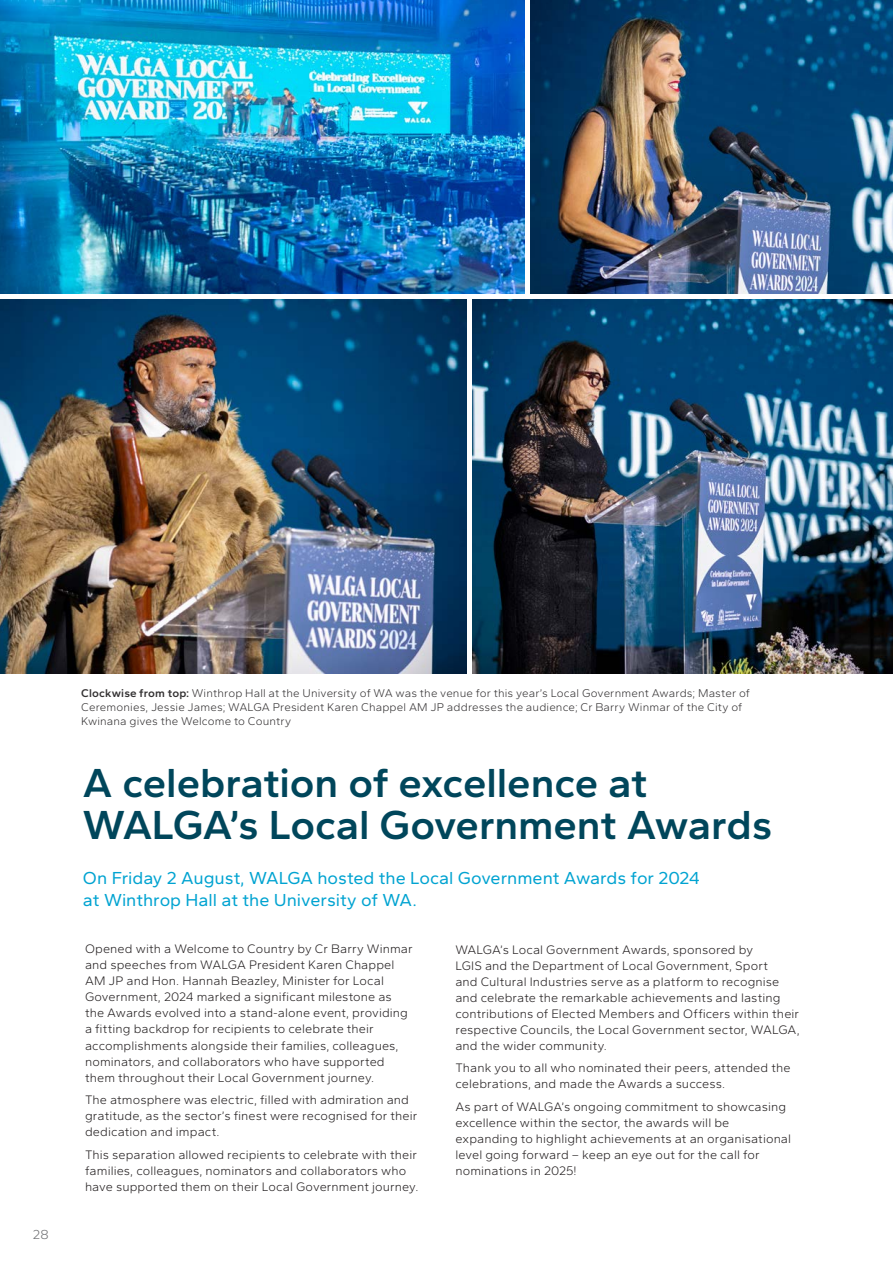
<style>
.page{position:relative;width:893px;height:1263px;background:#fff}
.page>*{position:absolute;margin:0;border:0;box-sizing:border-box;transform-origin:0 0}
.t1{font:600 42px/42px "Gantari";letter-spacing:-.01em;color:#00465b}
.t2{font:18px/22.5px "Gantari";letter-spacing:-.005em;color:#00a3d1}
.t3{font:300 13.5px "Gantari";color:#6d6e71}
.t4{font:300 12.75px/16px "Gantari";letter-spacing:.005em;color:#231f20}
.t5{font:300 11.7px/14px "Gantari";letter-spacing:.01em;color:#333132}
.s1{font-weight:600}
</style>
<div class="page">
<img style="left:0;top:0;width:524px;height:293px">
<img style="left:0;top:299px;width:466px;height:375px">
<img style="left:472px;top:299px;width:421px;height:375px">
<img style="left:531px;top:0;width:362px;height:293px">
<p class="t3" style="left:33px;top:1225px;width:17px">28</p>
<p class="t5" style="left:81px;top:686px;width:670px"><span class="s1">Clockwise from top:</span> Winthrop Hall at the University of WA was the venue for this year’s Local Government Awards; Master of<br>Ceremonies, Jessie James; WALGA President Karen Chappel AM JP addresses the audience; Cr Barry Winmar of the City of<br>Kwinana gives the Welcome to Country</p>
<h1 class="t1" style="left:83px;top:761px;width:691px">A celebration of excellence at<br>WALGA’s Local Government Awards</h1>
<h2 class="t2" style="left:83px;top:866px;width:619px">On Friday 2 August, WALGA hosted the Local Government Awards for 2024 at Winthrop Hall at the University of WA.</h2>
<p class="t4" style="left:85px;top:940px;width:329px">Opened with a Welcome to Country by Cr Barry Winmar and speeches from WALGA President Karen Chappel AM JP and Hon. Hannah Beazley, Minister for Local Government, 2024 marked a significant milestone as the Awards evolved into a stand-alone event, providing a fitting backdrop for recipients to celebrate their accomplishments alongside their families, colleagues, nominators, and collaborators who have supported them throughout their Local Government journey.</p>
<p class="t4" style="left:85px;top:1091px;width:334px">The atmosphere was electric, filled with admiration and gratitude, as the sector’s finest were recognised for their dedication and impact.</p>
<p class="t4" style="left:85px;top:1146px;width:335px">This separation allowed recipients to celebrate with their families, colleagues, nominators and collaborators who have supported them on their Local Government journey.</p>
<p class="t4" style="left:455px;top:941px;width:346px">WALGA’s Local Government Awards, sponsored by<br>LGIS and the Department of Local Government, Sport<br>and Cultural Industries serve as a platform to recognise and celebrate the remarkable achievements and lasting contributions of Elected Members and Officers within their respective Councils, the Local Government sector, WALGA, and the wider community.</p>
<p class="t4" style="left:455px;top:1060px;width:337px">Thank you to all who nominated their peers, attended the celebrations, and made the Awards a success.</p>
<p class="t4" style="left:455px;top:1098px;width:337px">As part of WALGA’s ongoing commitment to showcasing excellence within the sector, the awards will be expanding to highlight achievements at an organisational level going forward – keep an eye out for the call for nominations in 2025!</p>
</div>
